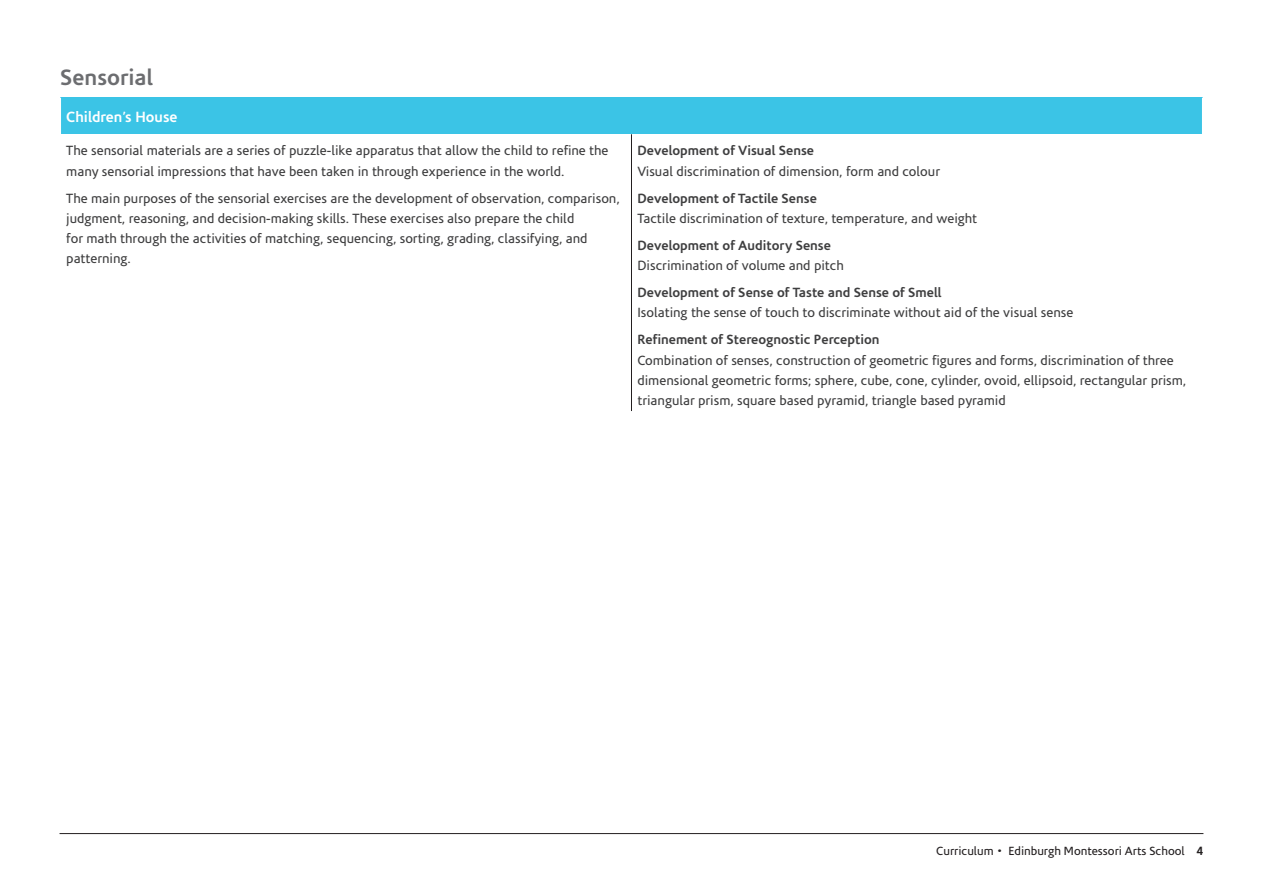
<style>
.page{position:relative;width:1263px;height:893px;background:#fff}
.page>*{position:absolute;margin:0;border:0;box-sizing:border-box;transform-origin:0 0}
.subheading{font:700 22.5px "Corisande";color:#6c6d70}
.numbered_headings{font:700 15px "Corisande";color:#fff}
.body{font:13.5px/20.2px "Corisande";color:#3e3e3f}
.body-2{font:700 13.5px "Corisande";color:#3e3e3f}
.t1{font:12px "Corisande";color:#231f20}
.s1{font-weight:700}
</style>
<div class="page">
<hr style="left:60px;top:833px;width:1143px;height:1px;background:#231f20">
<div style="left:60px;top:98px;width:1143px;height:36px;background:#3bc4e6"></div>
<hr style="left:60px;top:98px;width:1px;height:36px;background:#fff">
<hr style="left:1202px;top:98px;width:1px;height:36px;background:#fff">
<hr style="left:631px;top:134px;width:1px;height:277px;background:#231f20">
<p class="subheading" style="left:60px;top:64px;width:94px">Sensorial</p>
<p class="numbered_headings" style="left:66px;top:108px;width:113px">Children’s House</p>
<p class="body" style="left:66px;top:141px;width:544px">The sensorial materials are a series of puzzle-like apparatus that allow the child to refine the many sensorial impressions that have been taken in through experience in the world.</p>
<p class="body" style="left:66px;top:188px;width:555px">The main purposes of the sensorial exercises are the development of observation, comparison, judgment, reasoning, and decision-making skills. These exercises also prepare the child<br>for math through the activities of matching, sequencing, sorting, grading, classifying, and patterning.</p>
<p class="body-2" style="left:637px;top:143px;width:178px">Development of Visual Sense</p>
<p class="body" style="left:637px;top:161px;width:304px">Visual discrimination of dimension, form and colour</p>
<p class="body-2" style="left:637px;top:190px;width:181px">Development of Tactile Sense</p>
<p class="body" style="left:637px;top:208px;width:341px">Tactile discrimination of texture, temperature, and weight</p>
<p class="body-2" style="left:637px;top:237px;width:195px">Development of Auditory Sense</p>
<p class="body" style="left:637px;top:256px;width:208px">Discrimination of volume and pitch</p>
<p class="body-2" style="left:637px;top:285px;width:305px">Development of Sense of Taste and Sense of Smell</p>
<p class="body" style="left:637px;top:303px;width:437px">Isolating the sense of touch to discriminate without aid of the visual sense</p>
<p class="body-2" style="left:637px;top:332px;width:243px">Refinement of Stereognostic Perception</p>
<p class="body" style="left:637px;top:350px;width:550px">Combination of senses, construction of geometric figures and forms, discrimination of three dimensional geometric forms; sphere, cube, cone, cylinder, ovoid, ellipsoid, rectangular prism, triangular prism, square based pyramid, triangle based pyramid</p>
<p class="t1" style="left:936px;top:845px;width:269px">Curriculum • Edinburgh Montessori Arts School <span class="s1">4</span></p>
</div>
